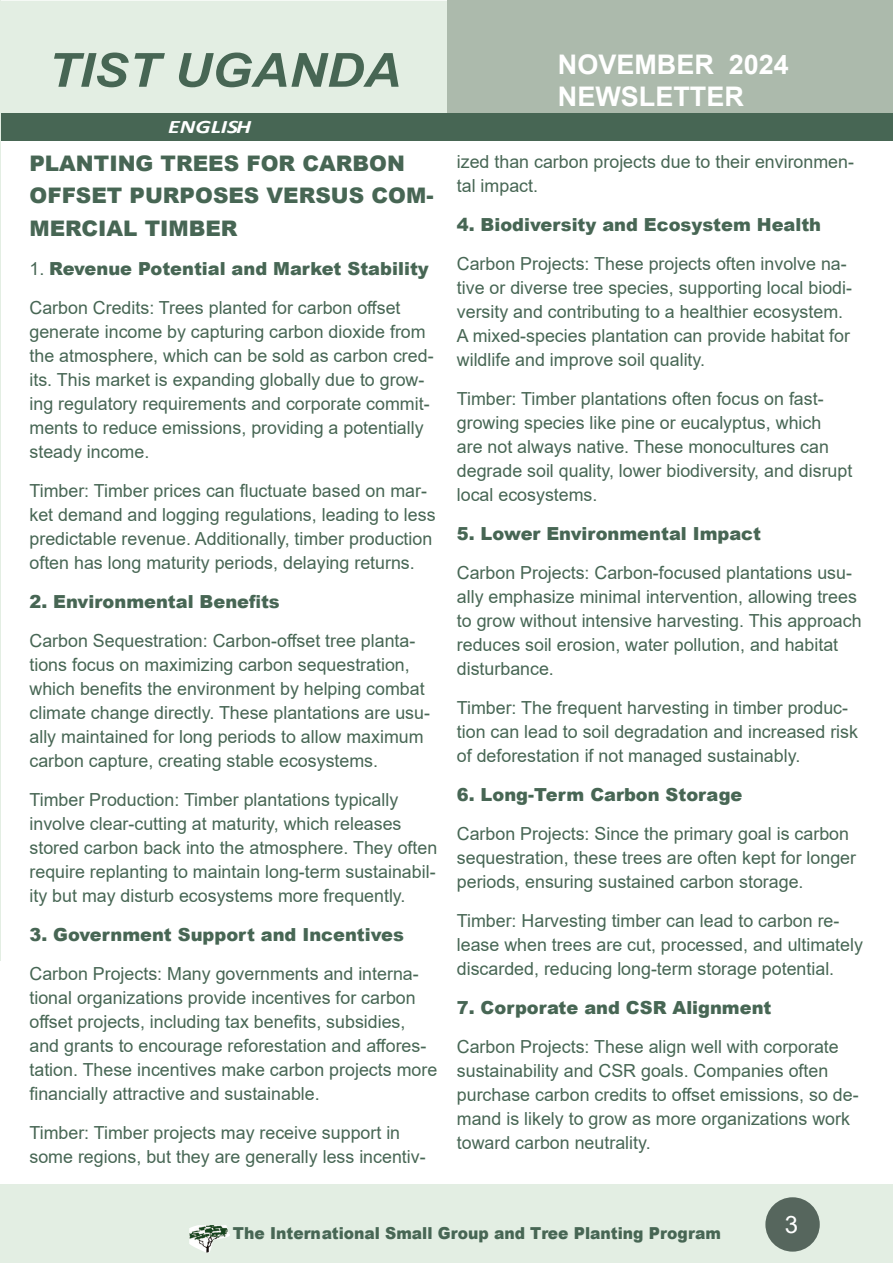
<style>
.page{position:relative;width:893px;height:1263px;background:#fff}
.page>*{position:absolute;margin:0;border:0;box-sizing:border-box;transform-origin:0 0}
.t1{font:italic 700 46.95px "Arial";color:#476654;scale:1.1 1}
.t2{font:700 27px "Arial";color:#fff}
.t3{font:24px "Arial";color:#fff}
.t4{font:900 21.45px/32.5px "Arial";color:#476654}
.t5{font:italic 700 19.05px "Calibri";color:#fff;scale:1.25 1}
.t6{font:18px/24px "Arial";color:#476654}
.t7{font:900 18px "Arial";color:#476654}
.t8{font:900 16.5px "Arial";color:#476654;scale:.94 1}
.s1{font-weight:400}
</style>
<div class="page">
<div style="left:0;top:1184px;width:893px;height:79px;background:#e3eee3"></div>
<div style="left:765px;top:1197px;width:55px;height:54px;background:#56665d;border-radius:50%"></div>
<img style="left:189px;top:1225px;width:41px;height:28px">
<hr style="left:447px;top:0;width:446px;height:1px;background:#6b7e6e">
<div style="left:1px;top:1px;width:446px;height:112px;background:#e3eee3"></div>
<div style="left:447px;top:1px;width:446px;height:128px;background:#acbaac"></div>
<div style="left:1px;top:113px;width:892px;height:27px;background:#476654"></div>
<hr style="left:0;top:0;width:1px;height:961px;background:#e3eee3">
<h1 class="t1" style="left:48px;top:39px;width:323px">TIST UGANDA</h1>
<p class="t2" style="left:558px;top:45px;width:233px">NOVEMBER 2024</p>
<p class="t2" style="left:558px;top:78px;width:188px">NEWSLETTER</p>
<p class="t5" style="left:168px;top:113px;width:68px">ENGLISH</p>
<p class="t4" style="left:30px;top:146px;width:405px">PLANTING TREES FOR CARBON<br>OFFSET PURPOSES VERSUS COM-<br>MERCIAL TIMBER</p>
<p class="t7" style="left:30px;top:255px;width:401px"><span class="s1">1.</span> Revenue Potential and Market Stability</p>
<p class="t6" style="left:30px;top:295px;width:406px">Carbon Credits: Trees planted for carbon offset generate income by capturing carbon dioxide from the atmosphere, which can be sold as carbon cred&shy;its. This market is expanding globally due to grow&shy;ing regulatory requirements and corporate commit&shy;ments to reduce emissions, providing a potentially steady income.</p>
<p class="t6" style="left:30px;top:478px;width:408px">Timber: Timber prices can fluctuate based on mar&shy;ket demand and logging regulations, leading to less predictable revenue. Additionally, timber production often has long maturity periods, delaying returns.</p>
<p class="t7" style="left:30px;top:588px;width:252px">2. Environmental Benefits</p>
<p class="t6" style="left:30px;top:628px;width:402px">Carbon Sequestration: Carbon-offset tree planta&shy;tions focus on maximizing carbon sequestration, which benefits the environment by helping combat climate change directly. These plantations are usu&shy;ally maintained for long periods to allow maximum carbon capture, creating stable ecosystems.</p>
<p class="t6" style="left:30px;top:787px;width:409px">Timber Production: Timber plantations typically involve clear-cutting at maturity, which releases stored carbon back into the atmosphere. They often require replanting to maintain long-term sustainabil&shy;ity but may disturb ecosystems more frequently.</p>
<p class="t7" style="left:30px;top:921px;width:376px">3. Government Support and Incentives</p>
<p class="t6" style="left:30px;top:961px;width:409px">Carbon Projects: Many governments and interna&shy;tional organizations provide incentives for carbon offset projects, including tax benefits, subsidies, and grants to encourage reforestation and affores&shy;tation. These incentives make carbon projects more financially attractive and sustainable.</p>
<p class="t6" style="left:30px;top:1120px;width:398px">Timber: Timber projects may receive support in some regions, but they are generally less incentiv-</p>
<p class="t6" style="left:457px;top:150px;width:399px">ized than carbon projects due to their environmen&shy;tal impact.</p>
<p class="t7" style="left:457px;top:212px;width:366px">4. Biodiversity and Ecosystem Health</p>
<p class="t6" style="left:457px;top:252px;width:397px">Carbon Projects: These projects often involve na&shy;tive or diverse tree species, supporting local biodi&shy;versity and contributing to a healthier ecosystem.<br>A mixed-species plantation can provide habitat for wildlife and improve soil quality.</p>
<p class="t6" style="left:457px;top:387px;width:397px">Timber: Timber plantations often focus on fast&shy;growing species like pine or eucalyptus, which<br>are not always native. These monocultures can degrade soil quality, lower biodiversity, and disrupt local ecosystems.</p>
<p class="t7" style="left:457px;top:521px;width:306px">5. Lower Environmental Impact</p>
<p class="t6" style="left:457px;top:561px;width:406px">Carbon Projects: Carbon-focused plantations usu&shy;ally emphasize minimal intervention, allowing trees to grow without intensive harvesting. This approach reduces soil erosion, water pollution, and habitat disturbance.</p>
<p class="t6" style="left:457px;top:696px;width:403px">Timber: The frequent harvesting in timber produc&shy;tion can lead to soil degradation and increased risk of deforestation if not managed sustainably.</p>
<p class="t7" style="left:457px;top:782px;width:287px">6. Long-Term Carbon Storage</p>
<p class="t6" style="left:457px;top:822px;width:401px">Carbon Projects: Since the primary goal is carbon sequestration, these trees are often kept for longer periods, ensuring sustained carbon storage.</p>
<p class="t6" style="left:457px;top:909px;width:408px">Timber: Harvesting timber can lead to carbon re&shy;lease when trees are cut, processed, and ultimately discarded, reducing long-term storage potential.</p>
<p class="t7" style="left:457px;top:995px;width:316px">7. Corporate and CSR Alignment</p>
<p class="t6" style="left:457px;top:1035px;width:403px">Carbon Projects: These align well with corporate sustainability and CSR goals. Companies often purchase carbon credits to offset emissions, so de&shy;mand is likely to grow as more organizations work toward carbon neutrality.</p>
<p class="t8" style="left:233px;top:1221px;width:521px">The International Small Group and Tree Planting Program</p>
<h3 class="t3" style="left:785px;top:1208px;width:15px">3</h3>
</div>
